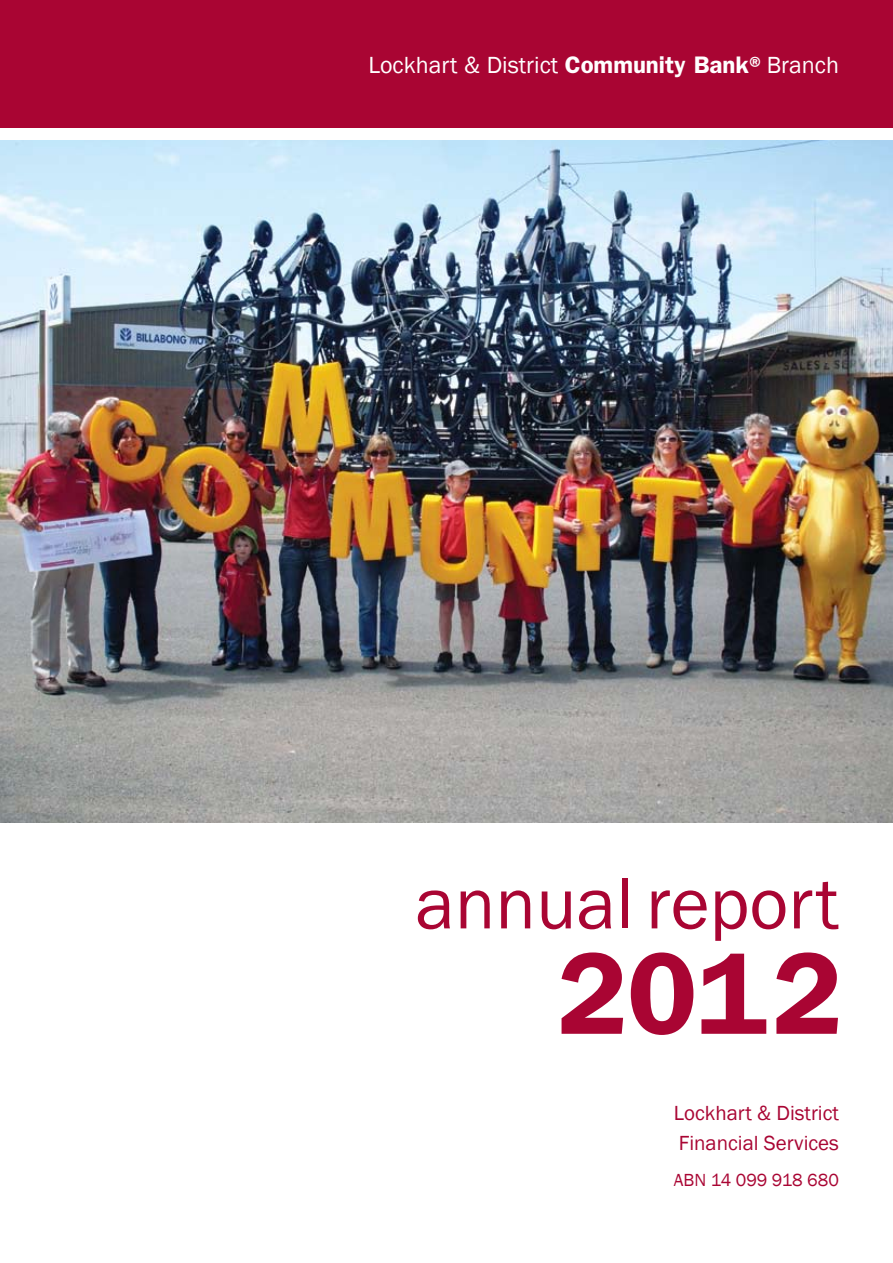
<style>
.page{position:relative;width:893px;height:1263px;background:#fff}
.page>*{position:absolute;margin:0;border:0;box-sizing:border-box;transform-origin:0 0}
.t1{font:600 116.85px "Franklin Gothic";color:#a90533}
.t2{font:74.85px "Franklin Gothic";color:#a90533}
.t3{font:24px "Franklin Gothic";color:#fff}
.t4{font:21px/30px "Franklin Gothic";color:#a90533}
.t5{font:18px "Franklin Gothic";color:#a90533}
.s1{font-weight:600}
</style>
<div class="page">
<div style="left:0;top:0;width:893px;height:128px;background:#a90533"></div>
<img style="left:0;top:140px;width:893px;height:683px">
<p class="t3" style="left:368px;top:50px;width:472px">Lockhart &amp; District <span class="s1">Community Bank®</span>Branch</p>
<h2 class="t2" style="left:415px;top:857px;width:425px">annual report</h2>
<h1 class="t1" style="left:557px;top:925px;width:286px">2012</h1>
<p class="t4" style="left:674px;top:1099px;width:167px">Lockhart &amp; District<br>Financial Services</p>
<p class="t5" style="left:674px;top:1169px;width:167px">ABN 14 099 918 680</p>
</div>
